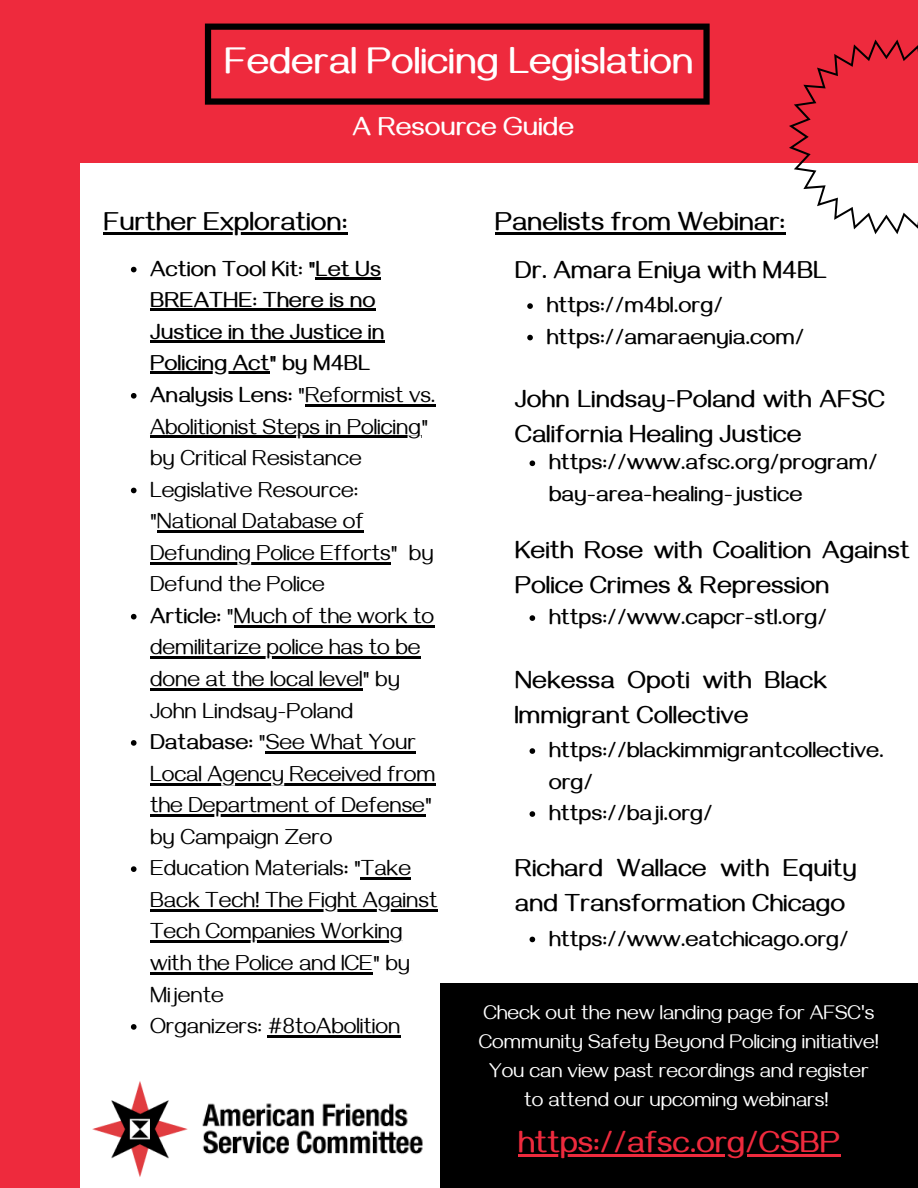
<style>
.page{position:relative;width:918px;height:1188px;background:#ee2a3d}
.page>*{position:absolute;margin:0;border:0;box-sizing:border-box;transform-origin:0 0}
.t1{font:700 38.7px "Gayathri";color:#fff}
.t2{font:700 31.5px "Gayathri";color:#ee2a3d}
.t3{font:700 27px "Gayathri";color:#000}
.t4{font:700 27px "Gayathri";color:#fff}
.t5{font:700 25.5px/34.8px "Gayathri";color:#000}
.t6{font:22.5px/31.5px "Gayathri";color:#000}
.t7{font:700 22.5px/31.5px "Gayathri";color:#000}
.t8{font:20.55px/28.8px "Gayathri";color:#fff}
.s1{font-weight:700}
</style>
<div class="page">
<div style="left:80px;top:163px;width:838px;height:1025px;background:#fff"></div>
<svg style="left:789px;top:40px;width:129px;height:194px"></svg>
<svg style="left:205px;top:24px;width:505px;height:81px"></svg>
<div style="left:440px;top:983px;width:478px;height:205px;background:#000"></div>
<hr style="left:518px;top:1155px;width:322px;height:2px;background:#ee2a3d">
<img style="left:92px;top:1081px;width:96px;height:96px">
<img style="left:202px;top:1103px;width:221px;height:52px">
<svg style="left:131px;top:267px;width:6px;height:5px"></svg>
<hr style="left:316px;top:277px;width:65px;height:2px;background:#000">
<hr style="left:150px;top:308px;width:226px;height:3px;background:#000">
<hr style="left:150px;top:340px;width:235px;height:2px;background:#000">
<hr style="left:150px;top:372px;width:120px;height:2px;background:#000">
<svg style="left:131px;top:393px;width:6px;height:6px"></svg>
<hr style="left:305px;top:404px;width:131px;height:3px;background:#000">
<hr style="left:150px;top:436px;width:271px;height:2px;background:#000">
<svg style="left:131px;top:488px;width:6px;height:5px"></svg>
<hr style="left:157px;top:530px;width:207px;height:3px;background:#000">
<hr style="left:150px;top:562px;width:241px;height:2px;background:#000">
<svg style="left:131px;top:614px;width:6px;height:6px"></svg>
<hr style="left:234px;top:625px;width:200px;height:2px;background:#000">
<hr style="left:150px;top:657px;width:271px;height:2px;background:#000">
<hr style="left:150px;top:688px;width:213px;height:3px;background:#000">
<svg style="left:131px;top:740px;width:6px;height:6px"></svg>
<hr style="left:266px;top:751px;width:150px;height:3px;background:#000">
<hr style="left:150px;top:783px;width:286px;height:2px;background:#000">
<hr style="left:150px;top:814px;width:275px;height:3px;background:#000">
<svg style="left:131px;top:866px;width:6px;height:6px"></svg>
<hr style="left:361px;top:878px;width:50px;height:2px;background:#000">
<hr style="left:150px;top:909px;width:288px;height:2px;background:#000">
<hr style="left:150px;top:941px;width:253px;height:2px;background:#000">
<hr style="left:150px;top:972px;width:223px;height:3px;background:#000">
<svg style="left:131px;top:1024px;width:6px;height:6px"></svg>
<hr style="left:268px;top:1035px;width:133px;height:3px;background:#000">
<hr style="left:104px;top:232px;width:244px;height:3px;background:#000">
<svg style="left:527px;top:303px;width:6px;height:6px"></svg>
<svg style="left:527px;top:335px;width:6px;height:5px"></svg>
<hr style="left:495px;top:232px;width:291px;height:3px;background:#000">
<svg style="left:530px;top:615px;width:5px;height:6px"></svg>
<svg style="left:530px;top:748px;width:5px;height:6px"></svg>
<svg style="left:530px;top:811px;width:5px;height:6px"></svg>
<svg style="left:530px;top:460px;width:5px;height:6px"></svg>
<svg style="left:530px;top:937px;width:5px;height:5px"></svg>
<p class="t1" style="left:224px;top:44px;width:471px">Federal Policing Legislation</p>
<p class="t4" style="left:353px;top:115px;width:223px">A Resource Guide</p>
<p class="t3" style="left:104px;top:210px;width:245px">Further Exploration:</p>
<p class="t7" style="left:150px;top:257px;width:236px">Action Tool Kit: "Let Us<br>BREATHE: There is no<br>Justice in the Justice in<br>Policing Act" by M4BL</p>
<p class="t6" style="left:150px;top:384px;width:287px"><span class="s1">Analysis Lens:</span> "Reformist vs.<br>Abolitionist Steps in Policing" by Critical Resistance</p>
<p class="t6" style="left:150px;top:478px;width:285px">Legislative Resource: "National Database of<br>Defunding Police Efforts" by<br>Defund the Police</p>
<p class="t6" style="left:150px;top:604px;width:286px"><span class="s1">Article:</span> "Much of the work to demilitarize police has to be done at the local level" by<br>John Lindsay-Poland</p>
<p class="t6" style="left:150px;top:731px;width:287px"><span class="s1">Database:</span> "See What Your<br>Local Agency Received from the Department of Defense" by Campaign Zero</p>
<p class="t6" style="left:150px;top:857px;width:289px">Education Materials<span class="s1">:</span> "Take<br>Back Tech! The Fight Against<br>Tech Companies Working with the Police and ICE" by<br>Mijente</p>
<p class="t6" style="left:150px;top:1015px;width:252px">Organizers: #8toAbolition</p>
<p class="t3" style="left:495px;top:210px;width:292px">Panelists from Webinar:</p>
<p class="t5" style="left:515px;top:257px;width:314px">Dr. Amara Eniya with M4BL</p>
<p class="t7" style="left:546px;top:294px;width:178px">https://m4bl.org/</p>
<p class="t7" style="left:546px;top:325px;width:260px">https://amaraenyia.com/</p>
<p class="t5" style="left:515px;top:386px;width:372px">John Lindsay-Poland with AFSC<br>California Healing Justice</p>
<p class="t7" style="left:549px;top:451px;width:331px">https://www.afsc.org/program/ bay-area-healing-justice</p>
<p class="t5" style="left:515px;top:538px;width:397px">Keith Rose with Coalition Against<br>Police Crimes &amp; Repression</p>
<p class="t7" style="left:549px;top:606px;width:280px">https://www.capcr-stl.org/</p>
<p class="t5" style="left:515px;top:667px;width:314px">Nekessa Opoti with Black<br>Immigrant Collective</p>
<p class="t7" style="left:549px;top:739px;width:337px">https://blackimmigrantcollective. org/</p>
<p class="t7" style="left:549px;top:802px;width:166px">https://baji.org/</p>
<p class="t5" style="left:515px;top:856px;width:344px">Richard Wallace with Equity and Transformation Chicago</p>
<p class="t7" style="left:549px;top:927px;width:302px">https://www.eatchicago.org/</p>
<p class="t8" style="left:479px;top:1003px;width:402px">Check out the new landing page for AFSC's<br>Community Safety Beyond Policing initiative!</p>
<p class="t8" style="left:489px;top:1060px;width:381px">You can view past recordings and register</p>
<p class="t8" style="left:524px;top:1089px;width:306px">to attend our upcoming webinars!</p>
<p class="t2" style="left:518px;top:1129px;width:324px">https://afsc.org/CSBP</p>
</div>
